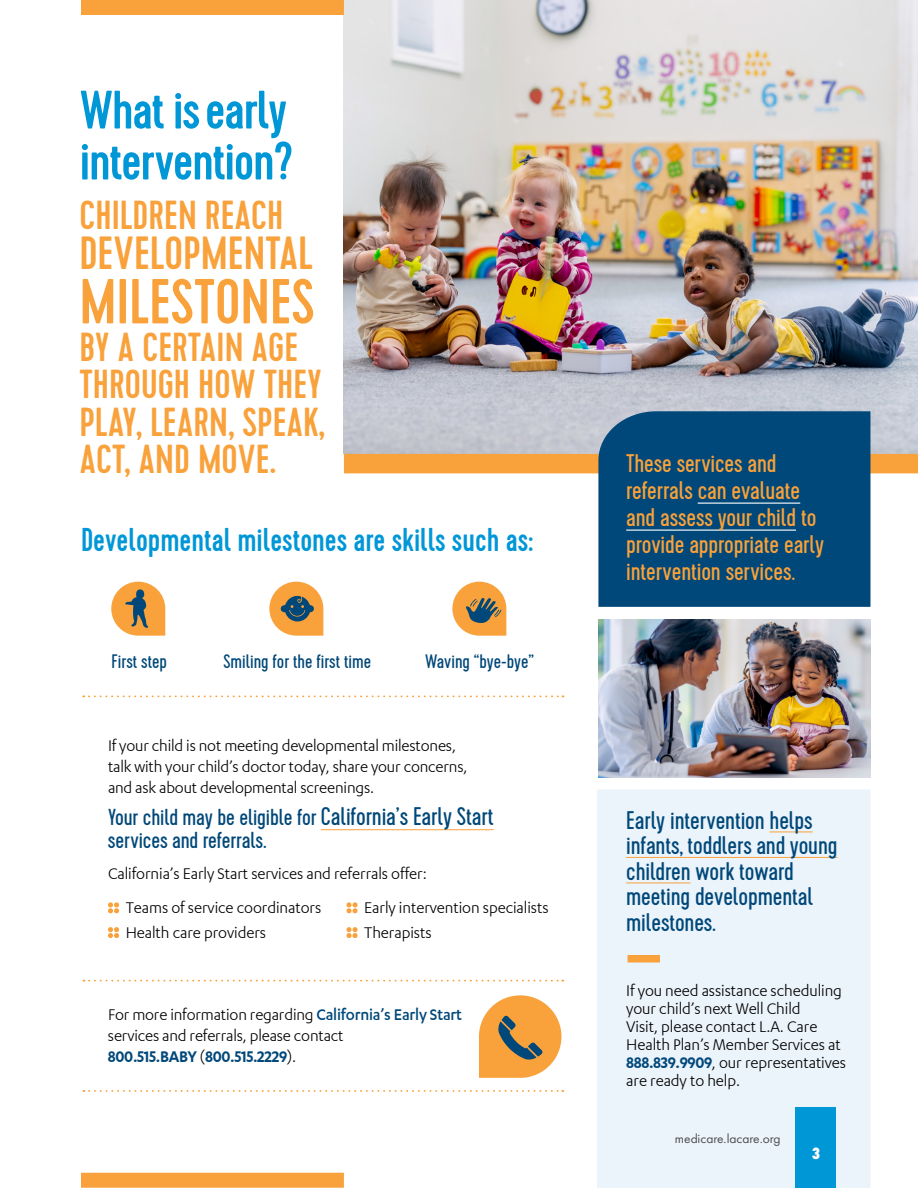
<style>
.page{position:relative;width:918px;height:1188px;background:#fff}
.page>*{position:absolute;margin:0;border:0;box-sizing:border-box;transform-origin:0 0}
.t1{font:500 63.45px "Cervo";color:#f9a13a}
.t2{font:500 54px/51px "Cervo";letter-spacing:-.025em;color:#0097d7}
.t3{font:500 46.5px "Cervo";color:#f9a13a}
.t4{font:500 40.5px/37.5px "Cervo";color:#f9a13a}
.t5{font:500 33px "Cervo";color:#0097d7;scale:.95 1}
.t6{font:25.5px/27px "Cervo";letter-spacing:-.005em;color:#f9a13a}
.t7{font:25.5px/25.5px "Cervo";letter-spacing:-.005em;color:#004879}
.t8{font:23.1px/22.8px "Cervo";letter-spacing:-.005em;color:#004879}
.t9{font:19.5px "Cervo";color:#004879}
.t10{font:18px/18px "Karbon";letter-spacing:-.005em;color:#000;scale:.95 1}
.t11{font:800 condensed 15px "Futura";color:#fff;scale:.95 1}
.t12{font:13.2px "Futura PT";color:#4d4d4f}
.s1{font-size:25.5px}
.s2{font-weight:500;color:#004879}
.s3{font-weight:600;color:#004879}
</style>
<div class="page">
<img style="left:344px;top:0;width:574px;height:453px">
<div style="left:344px;top:454px;width:574px;height:19px;background:#f9a13a"></div>
<div style="left:597px;top:789px;width:273px;height:399px;background:#ebf3fb"></div>
<div style="left:81px;top:0;width:263px;height:15px;background:#f9a13a"></div>
<svg style="left:269px;top:582px;width:54px;height:54px"></svg>
<svg style="left:452px;top:582px;width:54px;height:54px"></svg>
<svg style="left:111px;top:582px;width:54px;height:54px"></svg>
<svg style="left:108px;top:902px;width:11px;height:11px"></svg>
<svg style="left:108px;top:927px;width:11px;height:11px"></svg>
<hr style="left:321px;top:829px;width:173px;height:1px;background:#f9a13a">
<svg style="left:347px;top:902px;width:11px;height:11px"></svg>
<svg style="left:347px;top:927px;width:11px;height:11px"></svg>
<div style="left:598px;top:411px;width:272px;height:196px;background:#004879"></div>
<div style="left:81px;top:1173px;width:263px;height:15px;background:#f9a13a"></div>
<div style="left:796px;top:1107px;width:40px;height:81px;background:#0097d7"></div>
<hr style="left:770px;top:832px;width:43px;height:1px;background:#f9a13a">
<hr style="left:626px;top:857px;width:211px;height:1px;background:#f9a13a">
<hr style="left:626px;top:883px;width:65px;height:1px;background:#f9a13a">
<div style="left:628px;top:955px;width:32px;height:8px;background:#f9a13a"></div>
<svg style="left:83px;top:980px;width:480px;height:2px"></svg>
<svg style="left:83px;top:1090px;width:480px;height:2px"></svg>
<svg style="left:479px;top:995px;width:82px;height:83px"></svg>
<svg style="left:83px;top:695px;width:480px;height:2px"></svg>
<hr style="left:698px;top:503px;width:102px;height:1px;background:#fff">
<hr style="left:626px;top:530px;width:170px;height:1px;background:#fff">
<img style="left:599px;top:619px;width:271px;height:158px">
<h2 class="t2" style="left:80px;top:86px;width:215px">What is early intervention?</h2>
<p class="t4" style="left:80px;top:197px;width:205px">CHILDREN REACH</p>
<p class="t3" style="left:80px;top:226px;width:235px">DEVELOPMENTAL</p>
<p class="t1" style="left:80px;top:264px;width:237px">MILESTONES</p>
<p class="t4" style="left:79px;top:329px;width:247px">BY A CERTAIN AGE<br>THROUGH HOW THEY<br>PLAY, LEARN, SPEAK,<br>ACT, AND MOVE.</p>
<p class="t5" style="left:81px;top:520px;width:477px">Developmental milestones are skills such as:</p>
<p class="t9" style="left:111px;top:650px;width:57px">First step</p>
<p class="t9" style="left:223px;top:650px;width:149px">Smiling for the first time</p>
<p class="t9" style="left:425px;top:650px;width:110px">Waving “bye-bye”</p>
<p class="t10" style="left:108px;top:735px;width:380px;line-height:21px">If your child is not meeting developmental milestones, talk with your child’s doctor today, share your concerns, and ask about developmental screenings.</p>
<p class="t8" style="left:108px;top:807px;width:387px">Your child may be eligible for <span class="s1">California’s Early Start </span>services and referrals.</p>
<p class="t10" style="left:126px;top:856px;width:318px;line-height:34.5px;text-indent:-18px">California’s Early Start services and referrals offer:<br>Teams of service coordinators</p>
<p class="t10" style="left:126px;top:924px;width:149px">Health care providers</p>
<p class="t10" style="left:364px;top:895px;width:196px;line-height:24.8px">Early intervention specialists<br>Therapists</p>
<p class="t10" style="left:108px;top:1004px;width:374px;line-height:21px">For more information regarding <span class="s2">California’s Early Start </span>services and referrals, please contact<br><span class="s3">800.515.BABY</span> (<span class="s3">800.515.2229</span>).</p>
<p class="t6" style="left:626px;top:450px;width:199px">These services and referrals can evaluate and assess your child to provide appropriate early intervention services.</p>
<p class="t7" style="left:626px;top:808px;width:213px">Early intervention helps infants, toddlers and young children work toward meeting developmental milestones.</p>
<p class="t10" style="left:626px;top:981px;width:233px">If you need assistance scheduling your child’s next Well Child<br>Visit, please contact L.A. Care<br>Health Plan’s Member Services at<br><span class="s3">888.839.9909</span>, our representatives are ready to help.</p>
<p class="t12" style="left:675px;top:1131px;width:107px">medicare.lacare.org</p>
<p class="t11" style="left:812px;top:1143px;width:11px">3</p>
</div>
